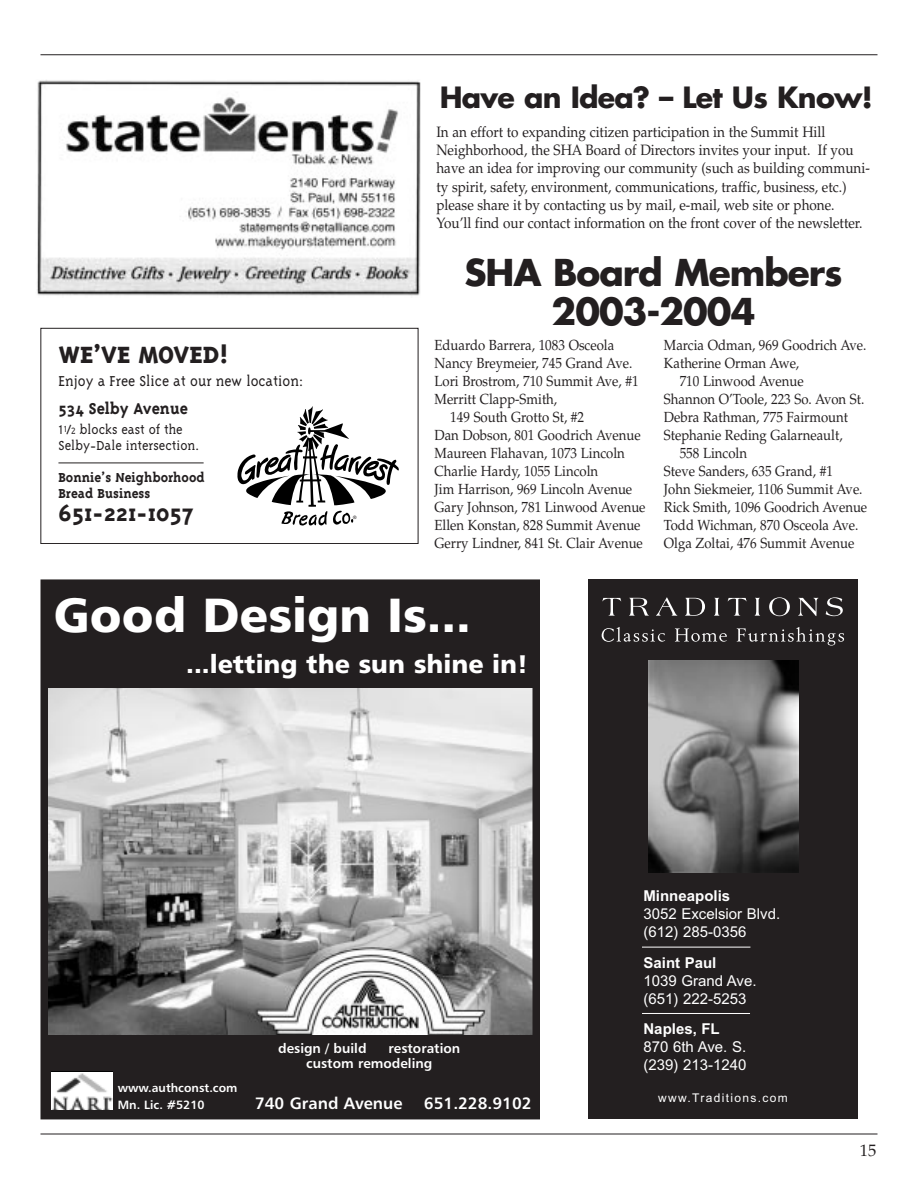
<style>
.page{position:relative;width:918px;height:1188px;background:#fff}
.page>*{position:absolute;margin:0;border:0;box-sizing:border-box;transform-origin:0 0}
.t1{font:48px "Humanist 777 BT Black B";color:#fff}
.t2{font:700 36px/39px "Futura";letter-spacing:-.03em;color:#231f20;text-align:center}
.t3{font:700 28.5px "Futura";letter-spacing:-.03em;color:#231f20}
.t4{font:700 27px "Triplex Serif";color:#231f20}
.t5{font:800 27px "Triplex Serif";color:#231f20}
.t6{font:25.5px "Humanist 777 BT Black B";color:#fff}
.t7{font:700 18px "Triplex Serif";color:#231f20}
.t8{font:300 16.5px "Triplex Serif";color:#231f20}
.t9{font:16.5px "Humanist 777 BT Bold B";color:#fff}
.t10{font:16.5px "Palatino";color:#231f20}
.t11{font:15px/18.3px "Palatino";color:#231f20;scale:.9 1}
.t12{font:15px/18px "Arial";color:#fff}
.t13{font:300 15px/16.5px "Triplex Serif";color:#231f20}
.t14{font:700 15px/16.5px "Triplex Serif";color:#231f20}
.t15{font:700 15px "Arial";color:#fff}
.t16{font:14.7px "Palatino";color:#231f20;scale:.9 1}
.t17{font:13.5px/15px "Humanist 777 BT Bold B";color:#fff}
.t18{font:12px/17.1px "Humanist 777 BT Bold B";color:#fff}
.t19{font:12px "Arial";letter-spacing:.11em;color:#fff}
.t20{font:4.65px "Helvetica";color:#231f20}
.s1{font-size:10.5px}
</style>
<div class="page">
<hr style="left:40px;top:54px;width:838px;height:1px;background:#231f20">
<hr style="left:40px;top:1134px;width:838px;height:1px;background:#231f20">
<div style="left:40px;top:328px;width:378px;height:216px;border:1px solid #231f20"></div>
<svg style="left:237px;top:406px;width:162px;height:120px"></svg>
<hr style="left:58px;top:463px;width:146px;height:1px;background:#231f20">
<img style="left:37px;top:80px;width:384px;height:216px">
<div style="left:588px;top:579px;width:270px;height:540px;background:#231f20"></div>
<svg style="left:602px;top:598px;width:19px;height:18px"></svg>
<svg style="left:629px;top:598px;width:20px;height:18px"></svg>
<svg style="left:656px;top:597px;width:21px;height:19px"></svg>
<svg style="left:685px;top:598px;width:20px;height:18px"></svg>
<svg style="left:714px;top:598px;width:6px;height:18px"></svg>
<svg style="left:728px;top:598px;width:19px;height:18px"></svg>
<svg style="left:755px;top:598px;width:5px;height:18px"></svg>
<svg style="left:769px;top:597px;width:21px;height:19px"></svg>
<svg style="left:798px;top:598px;width:20px;height:18px"></svg>
<svg style="left:826px;top:597px;width:17px;height:19px"></svg>
<svg style="left:602px;top:627px;width:63px;height:15px"></svg>
<svg style="left:675px;top:628px;width:52px;height:14px"></svg>
<svg style="left:737px;top:627px;width:107px;height:19px"></svg>
<hr style="left:642px;top:947px;width:108px;height:1px;background:#fff">
<hr style="left:642px;top:1013px;width:108px;height:1px;background:#fff">
<img style="left:648px;top:660px;width:150px;height:212px">
<img style="left:49px;top:688px;width:482px;height:348px">
<div style="left:40px;top:579px;width:500px;height:540px;border:8px solid #231f20"></div>
<div style="left:44px;top:583px;width:491px;height:105px;background:#231f20"></div>
<div style="left:42px;top:1036px;width:494px;height:80px;background:#231f20"></div>
<svg style="left:51px;top:1072px;width:61px;height:37px;background:#d9d9d9"></svg>
<h3 class="t3" style="left:440px;top:85px;width:434px">Have an Idea? – Let Us Know!</h3>
<p class="t11" style="left:436px;top:124px;width:483px">In an effort to expanding citizen participation in the Summit Hill Neighborhood, the SHA Board of Directors invites your input. If you have an idea for improving our community (such as building communi&shy;ty spirit, safety, environment, communications, traffic, business, etc.) please share it by contacting us by mail, e-mail, web site or phone.<br>You’ll find our contact information on the front cover of the newsletter.</p>
<h3 class="t5" style="left:58px;top:345px;width:172px">WE’VE MOVED!</h3>
<p class="t8" style="left:58px;top:375px;width:247px">Enjoy a Free Slice at our new location:</p>
<p class="t7" style="left:58px;top:402px;width:131px">534 Selby Avenue</p>
<p class="t13" style="left:58px;top:422px;width:143px">⁄<sup>⁄</sup>/<span class="s1">¤</span> blocks east of the<br>Selby-Dale intersection.</p>
<p class="t14" style="left:58px;top:470px;width:148px">Bonnie’s Neighborhood<br>Bread Business</p>
<h3 class="t4" style="left:58px;top:502px;width:138px">651-221-1057</h3>
<p class="t20" style="left:353px;top:515px;width:5px">®</p>
<h2 class="t2" style="left:464px;top:256px;width:380px">SHA Board Members<br>2003-2004</h2>
<p class="t16" style="left:435px;top:339px;width:201px">Eduardo Barrera, 1083 Osceola</p>
<p class="t16" style="left:435px;top:357px;width:221px">Nancy Breymeier, 745 Grand Ave.</p>
<p class="t16" style="left:435px;top:375px;width:228px">Lori Brostrom, 710 Summit Ave, #1</p>
<p class="t16" style="left:435px;top:393px;width:138px">Merritt Clapp-Smith,</p>
<p class="t16" style="left:450px;top:411px;width:150px">149 South Grotto St, #2</p>
<p class="t16" style="left:435px;top:429px;width:231px">Dan Dobson, 801 Goodrich Avenue</p>
<p class="t16" style="left:435px;top:447px;width:213px">Maureen Flahavan, 1073 Lincoln</p>
<p class="t16" style="left:435px;top:465px;width:183px">Charlie Hardy, 1055 Lincoln</p>
<p class="t16" style="left:435px;top:483px;width:221px">Jim Harrison, 969 Lincoln Avenue</p>
<p class="t16" style="left:435px;top:501px;width:236px">Gary Johnson, 781 Linwood Avenue</p>
<p class="t16" style="left:435px;top:519px;width:230px">Ellen Konstan, 828 Summit Avenue</p>
<p class="t16" style="left:435px;top:537px;width:233px">Gerry Lindner, 841 St. Clair Avenue</p>
<p class="t16" style="left:664px;top:339px;width:227px">Marcia Odman, 969 Goodrich Ave.</p>
<p class="t16" style="left:664px;top:357px;width:152px">Katherine Orman Awe,</p>
<p class="t16" style="left:680px;top:375px;width:139px">710 Linwood Avenue</p>
<p class="t16" style="left:664px;top:393px;width:224px">Shannon O’Toole, 223 So. Avon St.</p>
<p class="t16" style="left:664px;top:411px;width:206px">Debra Rathman, 775 Fairmount</p>
<p class="t16" style="left:664px;top:429px;width:200px">Stephanie Reding Galarneault,</p>
<p class="t16" style="left:680px;top:447px;width:76px">558 Lincoln</p>
<p class="t16" style="left:664px;top:465px;width:189px">Steve Sanders, 635 Grand, #1</p>
<p class="t16" style="left:664px;top:483px;width:222px">John Siekmeier, 1106 Summit Ave.</p>
<p class="t16" style="left:664px;top:501px;width:227px">Rick Smith, 1096 Goodrich Avenue</p>
<p class="t16" style="left:664px;top:519px;width:218px">Todd Wichman, 870 Osceola Ave.</p>
<p class="t16" style="left:664px;top:537px;width:213px">Olga Zoltai, 476 Summit Avenue</p>
<h1 class="t1" style="left:54px;top:596px;width:419px">Good Design Is...</h1>
<h3 class="t6" style="left:186px;top:654px;width:343px">...letting the sun shine in!</h3>
<p class="t18" style="left:118px;top:1080px;width:121px">www.authconst.com<br>Mn. Lic. #5210</p>
<p class="t17" style="left:278px;top:1042px;width:90px">design / build</p>
<p class="t17" style="left:306px;top:1042px;width:156px;text-indent:82px">restoration custom remodeling</p>
<p class="t9" style="left:255px;top:1096px;width:149px">740 Grand Avenue</p>
<p class="t9" style="left:424px;top:1096px;width:109px">651.228.9102</p>
<p class="t15" style="left:644px;top:890px;width:88px">Minneapolis</p>
<p class="t12" style="left:644px;top:906px;width:138px">3052 Excelsior Blvd. (612) 285-0356</p>
<p class="t15" style="left:644px;top:957px;width:74px">Saint Paul</p>
<p class="t12" style="left:644px;top:973px;width:115px">1039 Grand Ave. (651) 222-5253</p>
<p class="t15" style="left:644px;top:1023px;width:78px">Naples, FL</p>
<p class="t12" style="left:644px;top:1039px;width:104px">870 6th Ave. S. (239) 213-1240</p>
<p class="t19" style="left:658px;top:1093px;width:131px">www.Traditions.com</p>
<p class="t10" style="left:860px;top:1144px;width:18px">15</p>
</div>
